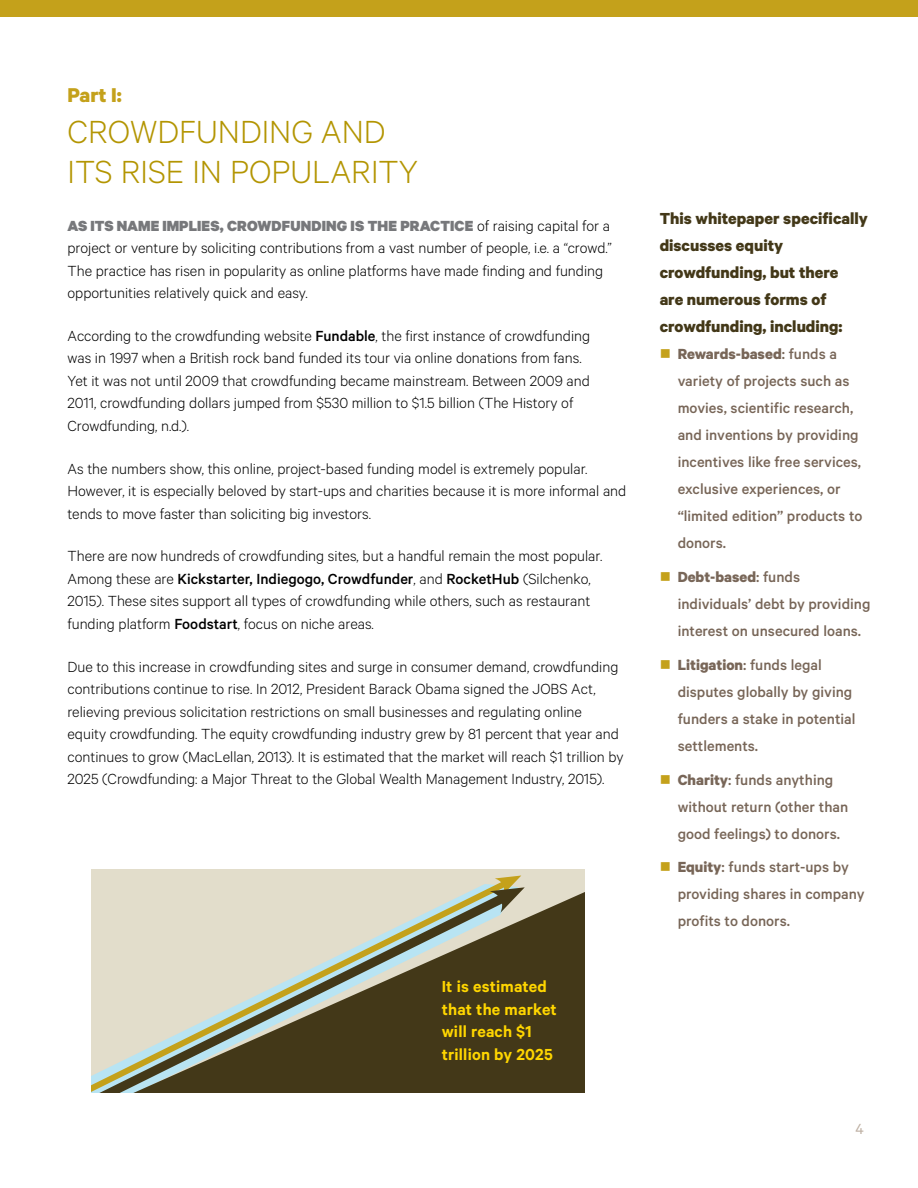
<style>
.page{position:relative;width:918px;height:1188px;background:#fff}
.page>*{position:absolute;margin:0;border:0;box-sizing:border-box;transform-origin:0 0}
.t1{font:300 36px/40.5px "Calibre";color:#b39502}
.t2{font:700 22.5px "Calibre";color:#c4a11b}
.t3{font:700 18px/27px "Calibre";color:#433818}
.t4{font:600 18px/22.5px "Calibre";letter-spacing:.01em;color:#ffd600}
.t5{font:300 16.5px/22.5px "Calibre";color:#000}
.t6{font:500 16.5px/27px "Calibre";color:#786658}
.t7{font:16.5px "Calibre";color:#beb0a3}
.s1{font-weight:900;color:#77787b}
.s2{font-weight:500}
.s3{color:#c4a11b}
.s4{font-weight:700}
</style>
<div class="page">
<div style="left:0;top:0;width:918px;height:17px;background:#c4a11b"></div>
<div style="left:89px;top:869px;width:497px;height:225px;background:#e2ddcb"></div>
<svg style="left:520px;top:891px;width:66px;height:203px;background:#564c2e"></svg>
<svg style="left:91px;top:884px;width:429px;height:210px"></svg>
<svg style="left:490px;top:876px;width:35px;height:37px"></svg>
<h2 class="t2" style="left:68px;top:81px;width:56px">Part I:</h2>
<h1 class="t1" style="left:68px;top:110px;width:352px">CROWDFUNDING AND<br>ITS RISE IN POPULARITY</h1>
<p class="t5" style="left:68px;top:213px;width:546px"><span class="s1">AS ITS NAME IMPLIES, CROWDFUNDING IS THE PRACTICE</span> of raising capital for a project or venture by soliciting contributions from a vast number of people, i.e. a “crowd.” The practice has risen in popularity as online platforms have made finding and funding opportunities relatively quick and easy.</p>
<p class="t5" style="left:68px;top:324px;width:524px">According to the crowdfunding website <span class="s2">Fundable</span>, the first instance of crowdfunding was in 1997 when a British rock band funded its tour via online donations from fans.<br>Yet it was not until 2009 that crowdfunding became mainstream. Between 2009 and 2011, crowdfunding dollars jumped from $530 million to $1.5 billion (The History of Crowdfunding, n.d.).</p>
<p class="t5" style="left:68px;top:456px;width:560px">As the numbers show, this online, project-based funding model is extremely popular.<br>However, it is especially beloved by start-ups and charities because it is more informal and tends to move faster than soliciting big investors.</p>
<p class="t5" style="left:67px;top:544px;width:536px">There are now hundreds of crowdfunding sites, but a handful remain the most popular.<br>Among these are <span class="s2">Kickstarter, Indiegogo, Crowdfunder</span>, and <span class="s2">RocketHub</span> (Silchenko, 2015). These sites support all types of crowdfunding while others, such as restaurant funding platform <span class="s2">Foodstart</span>, focus on niche areas.</p>
<p class="t5" style="left:67px;top:655px;width:558px">Due to this increase in crowdfunding sites and surge in consumer demand, crowdfunding contributions continue to rise. In 2012, President Barack Obama signed the JOBS Act, relieving previous solicitation restrictions on small businesses and regulating online equity crowdfunding. The equity crowdfunding industry grew by 81 percent that year and continues to grow (MacLellan, 2013). It is estimated that the market will reach $1 trillion by 2025 (Crowdfunding: a Major Threat to the Global Wealth Management Industry, 2015).</p>
<p class="t4" style="left:442px;top:975px;width:117px">It is estimated that the market will reach $1 trillion by 2025</p>
<p class="t3" style="left:660px;top:205px;width:210px">This whitepaper specifically discusses equity crowdfunding, but there<br>are numerous forms of crowdfunding, including:</p>
<p class="t6" style="left:678px;top:340px;width:186px;text-indent:-18px"><span class="s3">■</span> <span class="s4">Rewards-based</span>: funds a variety of projects such as movies, scientific research, and inventions by providing incentives like free services, exclusive experiences, or “limited edition” products to donors.</p>
<p class="t6" style="left:678px;top:563px;width:194px;text-indent:-18px"><span class="s3">■</span> <span class="s4">Debt-based</span>: funds individuals’ debt by providing interest on unsecured loans.</p>
<p class="t6" style="left:678px;top:651px;width:179px;text-indent:-18px"><span class="s3">■</span> <span class="s4">Litigation</span>: funds legal disputes globally by giving funders a stake in potential settlements.</p>
<p class="t6" style="left:678px;top:766px;width:172px;text-indent:-18px"><span class="s3">■</span> <span class="s4">Charity</span>: funds anything without return (other than good feelings) to donors.</p>
<p class="t6" style="left:678px;top:853px;width:188px;text-indent:-18px"><span class="s3">■</span> <span class="s4">Equity</span>: funds start-ups by providing shares in company profits to donors.</p>
<p class="t7" style="left:856px;top:1119px;width:10px">4</p>
</div>
